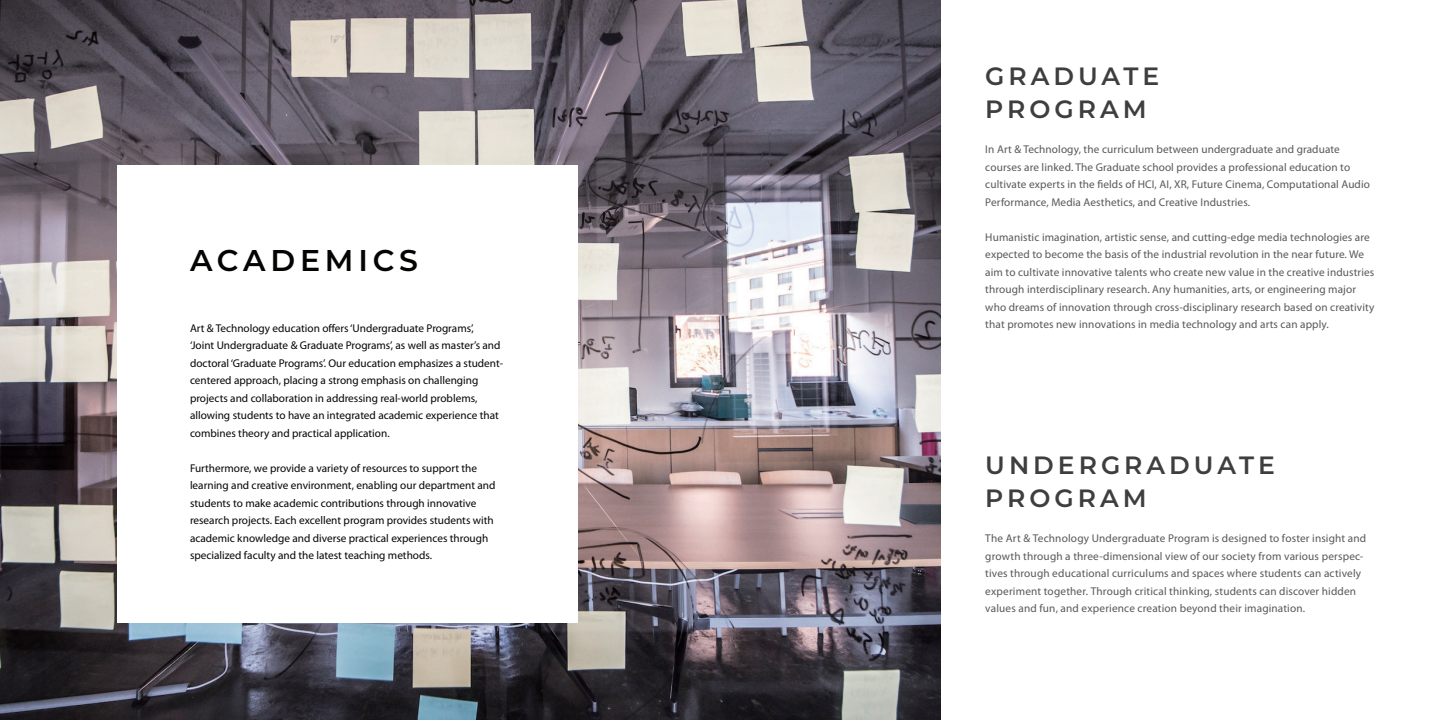
<style>
.page{position:relative;width:1439px;height:720px;background:#fff}
.page>*{position:absolute;margin:0;border:0;box-sizing:border-box;transform-origin:0 0}
.H-2{font:600 30px "Montserrat";letter-spacing:.16em;color:#040503}
.H-1{font:600 25px "Montserrat";letter-spacing:.16em;color:#3e3e3f}
.H-2-2{font:11.25px/17.5px "Myriad Pro";letter-spacing:.01em;color:#57585a}
.Body{font:11.25px/17.5px "Myriad Pro";color:#040503}
</style>
<div class="page">
<img style="left:0;top:0;width:940px;height:719px">
<div style="left:117px;top:165px;width:461px;height:457px;background:#fff"></div>
<p class="H-2" style="left:190px;top:239px;width:230px">ACADEMICS</p>
<p class="Body" style="left:190px;top:319px;width:315px">Art &amp; Technology education offers ‘Undergraduate Programs’,<br>‘Joint Undergraduate &amp; Graduate Programs’, as well as master’s and doctoral ‘Graduate Programs’. Our education emphasizes a student&shy;centered approach, placing a strong emphasis on challenging projects and collaboration in addressing real-world problems, allowing students to have an integrated academic experience that combines theory and practical application.</p>
<p class="Body" style="left:190px;top:459px;width:307px">Furthermore, we provide a variety of resources to support the learning and creative environment, enabling our department and students to make academic contributions through innovative research projects. Each excellent program provides students with academic knowledge and diverse practical experiences through specialized faculty and the latest teaching methods.</p>
<p class="H-1" style="left:985px;top:58px;width:175px">GRADUATE</p>
<p class="H-1" style="left:985px;top:91px;width:163px">PROGRAM</p>
<p class="H-2-2" style="left:985px;top:141px;width:386px">In Art &amp; Technology, the curriculum between undergraduate and graduate courses are linked. The Graduate school provides a professional education to cultivate experts in the fields of HCI, AI, XR, Future Cinema, Computational Audio Performance, Media Aesthetics, and Creative Industries.</p>
<p class="H-2-2" style="left:985px;top:228px;width:390px">Humanistic imagination, artistic sense, and cutting-edge media technologies are expected to become the basis of the industrial revolution in the near future. We aim to cultivate innovative talents who create new value in the creative industries through interdisciplinary research. Any humanities, arts, or engineering major who dreams of innovation through cross-disciplinary research based on creativity that promotes new innovations in media technology and arts can apply.</p>
<p class="H-1" style="left:985px;top:447px;width:291px">UNDERGRADUATE</p>
<p class="H-1" style="left:985px;top:480px;width:163px">PROGRAM</p>
<p class="H-2-2" style="left:985px;top:529px;width:382px">The Art &amp; Technology Undergraduate Program is designed to foster insight and growth through a three-dimensional view of our society from various perspec&shy;tives through educational curriculums and spaces where students can actively experiment together. Through critical thinking, students can discover hidden values and fun, and experience creation beyond their imagination.</p>
</div>
